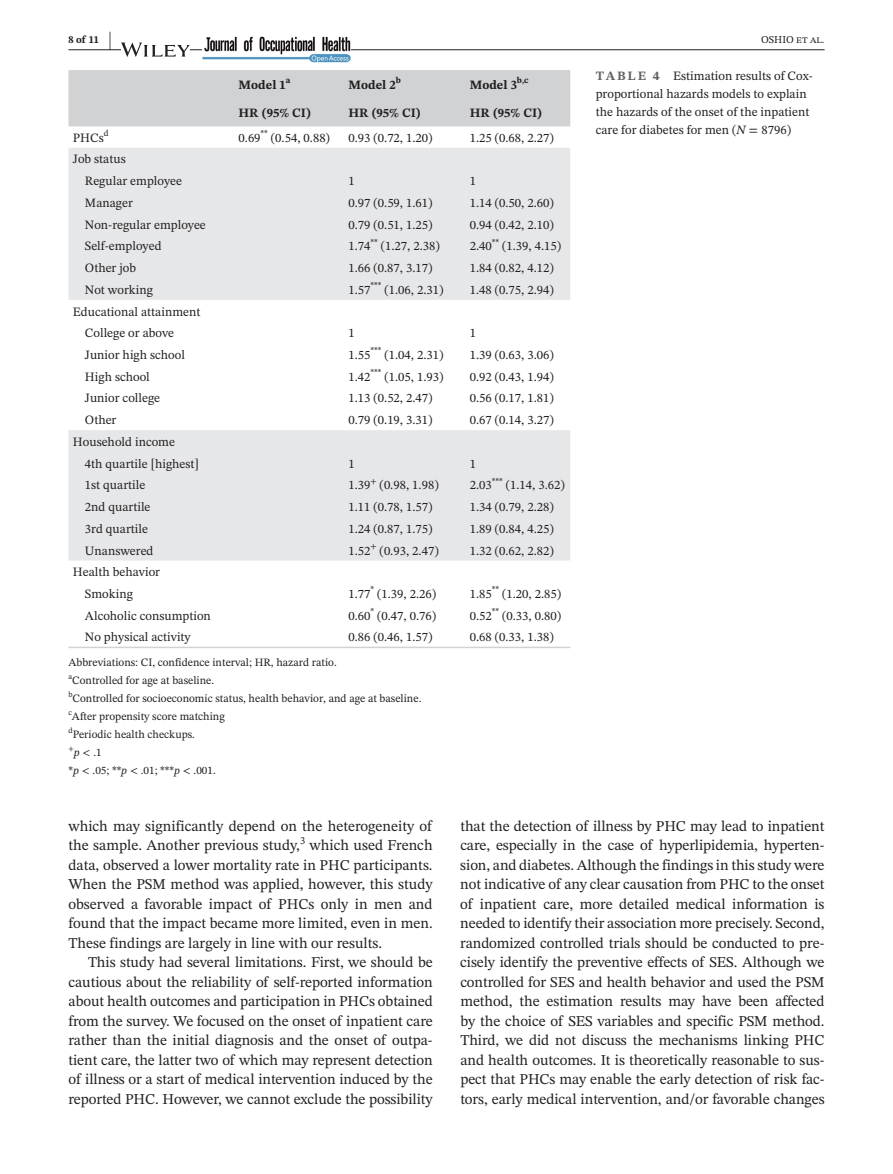
<style>
.page{position:relative;width:893px;height:1174px;background:#fff}
.page>*{position:absolute;margin:0;border:0;box-sizing:border-box;transform-origin:0 0}
.t1{font:15px/19.5px "STIX Two Text";color:#231f20;text-align:justify}
.t2{font:12.75px/21.8px "STIX Two Text";color:#231f20}
.t3{font:700 12.75px "STIX Two Text";color:#231f20}
.t4{font:11.25px/18px "STIX Two Text";color:#231f20}
.t5{font:10.5px "STIX Two Text";color:#231f20}
.t6{font:700 10.5px "STIX Two Text";color:#231f20}
.t7{font:8.85px "STIX Two Text";color:#231f20}
.t8{font:700 8.85px "STIX Two Text";color:#231f20}
.t9{font:7.8px "STIX Two Text";color:#231f20}
.t10{font:7.8px "STIX";color:#231f20}
.s1{font-size:21px}
.s2{font-style:italic}
.s3{font-weight:700;color:#636366}
</style>
<div class="page">
<hr style="left:68px;top:49px;width:756px;height:1px;background:#231f20">
<svg style="left:121px;top:43px;width:69px;height:14px"></svg>
<img style="left:202px;top:36px;width:149px;height:27px">
<div style="left:68px;top:70px;width:502px;height:56px;background:#d1d2d4"></div>
<svg style="left:68px;top:148px;width:502px;height:412px;fill:#e6e7e9"></svg>
<hr style="left:68px;top:646px;width:166px;height:2px;background:#d1d2d4">
<hr style="left:234px;top:646px;width:110px;height:2px;background:#d1d2d4">
<hr style="left:344px;top:646px;width:121px;height:2px;background:#d1d2d4">
<hr style="left:465px;top:646px;width:105px;height:2px;background:#d1d2d4">
<p class="t6" style="left:68px;top:32px;width:44px">8 of 11 <span class="s1">|</span></p>
<p class="t5" style="left:761px;top:32px;width:65px">OSHIO et al.</p>
<p class="t7" style="left:104px;top:127px;width:6px">d</p>
<p class="t2" style="left:73px;top:127px;width:32px">PHCs</p>
<p class="t2" style="left:85px;top:148px;width:99px;text-indent:-12px">Job status<br>Regular employee</p>
<p class="t3" style="left:239px;top:76px;width:49px">Model 1</p>
<p class="t8" style="left:286px;top:74px;width:6px">a</p>
<p class="t3" style="left:348px;top:76px;width:49px">Model 2</p>
<p class="t8" style="left:396px;top:74px;width:7px">b</p>
<p class="t3" style="left:470px;top:76px;width:49px">Model 3</p>
<p class="t8" style="left:517px;top:74px;width:13px">b,c</p>
<p class="t3" style="left:239px;top:104px;width:74px">HR (95% CI)</p>
<p class="t3" style="left:348px;top:104px;width:74px">HR (95% CI)</p>
<p class="t3" style="left:470px;top:104px;width:74px">HR (95% CI)</p>
<p class="t7" style="left:261px;top:127px;width:9px">**</p>
<p class="t2" style="left:271px;top:127px;width:61px">(0.54, 0.88)</p>
<p class="t2" style="left:348px;top:127px;width:86px">0.93 (0.72, 1.20)</p>
<p class="t2" style="left:470px;top:127px;width:86px">1.25 (0.68, 2.27)</p>
<p class="t2" style="left:239px;top:127px;width:24px">0.69</p>
<p class="t2" style="left:348px;top:170px;width:8px">1</p>
<p class="t2" style="left:470px;top:170px;width:8px">1</p>
<p class="t2" style="left:85px;top:192px;width:49px">Manager</p>
<p class="t2" style="left:348px;top:192px;width:86px">0.97 (0.59, 1.61)</p>
<p class="t2" style="left:470px;top:192px;width:86px">1.14 (0.50, 2.60)</p>
<p class="t2" style="left:85px;top:213px;width:122px">Non-regular employee</p>
<p class="t2" style="left:348px;top:213px;width:86px">0.79 (0.51, 1.25)</p>
<p class="t2" style="left:470px;top:213px;width:86px">0.94 (0.42, 2.10)</p>
<p class="t2" style="left:85px;top:235px;width:78px">Self-employed</p>
<p class="t2" style="left:348px;top:235px;width:93px">1.74<sup>**</sup> (1.27, 2.38)</p>
<p class="t2" style="left:470px;top:235px;width:24px">2.40</p>
<p class="t7" style="left:492px;top:235px;width:9px">**</p>
<p class="t2" style="left:502px;top:235px;width:61px">(1.39, 4.15)</p>
<p class="t2" style="left:85px;top:257px;width:53px">Other job</p>
<p class="t2" style="left:348px;top:257px;width:86px">1.66 (0.87, 3.17)</p>
<p class="t2" style="left:470px;top:257px;width:86px">1.84 (0.82, 4.12)</p>
<p class="t2" style="left:85px;top:279px;width:70px">Not working</p>
<p class="t2" style="left:348px;top:279px;width:97px">1.57<sup>***</sup> (1.06, 2.31)</p>
<p class="t2" style="left:470px;top:279px;width:86px">1.48 (0.75, 2.94)</p>
<p class="t2" style="left:85px;top:300px;width:117px;text-indent:-12px">Educational attainment<br>College or above</p>
<p class="t2" style="left:348px;top:322px;width:8px">1</p>
<p class="t2" style="left:470px;top:322px;width:8px">1</p>
<p class="t2" style="left:85px;top:344px;width:101px">Junior high school</p>
<p class="t2" style="left:348px;top:344px;width:97px">1.55<sup>***</sup> (1.04, 2.31)</p>
<p class="t2" style="left:470px;top:344px;width:86px">1.39 (0.63, 3.06)</p>
<p class="t2" style="left:85px;top:365px;width:66px">High school</p>
<p class="t2" style="left:348px;top:365px;width:97px">1.42<sup>***</sup> (1.05, 1.93)</p>
<p class="t2" style="left:470px;top:365px;width:86px">0.92 (0.43, 1.94)</p>
<p class="t2" style="left:85px;top:387px;width:77px">Junior college</p>
<p class="t2" style="left:348px;top:387px;width:86px">1.13 (0.52, 2.47)</p>
<p class="t2" style="left:470px;top:387px;width:86px">0.56 (0.17, 1.81)</p>
<p class="t2" style="left:85px;top:409px;width:33px">Other</p>
<p class="t2" style="left:348px;top:409px;width:86px">0.79 (0.19, 3.31)</p>
<p class="t2" style="left:470px;top:409px;width:86px">0.67 (0.14, 3.27)</p>
<p class="t2" style="left:85px;top:431px;width:116px;text-indent:-12px">Household income<br>4th quartile [highest]</p>
<p class="t2" style="left:348px;top:452px;width:8px">1</p>
<p class="t2" style="left:470px;top:452px;width:8px">1</p>
<p class="t2" style="left:85px;top:474px;width:62px">1st quartile</p>
<p class="t2" style="left:348px;top:474px;width:92px">1.39<sup>+</sup> (0.98, 1.98)</p>
<p class="t2" style="left:470px;top:474px;width:97px">2.03<sup>***</sup> (1.14, 3.62)</p>
<p class="t2" style="left:85px;top:496px;width:67px">2nd quartile</p>
<p class="t2" style="left:348px;top:496px;width:86px">1.11 (0.78, 1.57)</p>
<p class="t2" style="left:470px;top:496px;width:86px">1.34 (0.79, 2.28)</p>
<p class="t2" style="left:85px;top:517px;width:65px">3rd quartile</p>
<p class="t2" style="left:348px;top:517px;width:86px">1.24 (0.87, 1.75)</p>
<p class="t2" style="left:470px;top:517px;width:86px">1.89 (0.84, 4.25)</p>
<p class="t2" style="left:85px;top:539px;width:70px">Unanswered</p>
<p class="t2" style="left:348px;top:539px;width:92px">1.52<sup>+</sup> (0.93, 2.47)</p>
<p class="t2" style="left:470px;top:539px;width:86px">1.32 (0.62, 2.82)</p>
<p class="t2" style="left:85px;top:561px;width:77px;text-indent:-12px">Health behavior<br>Smoking</p>
<p class="t2" style="left:348px;top:583px;width:89px">1.77<sup>*</sup> (1.39, 2.26)</p>
<p class="t2" style="left:470px;top:583px;width:93px">1.85<sup>**</sup> (1.20, 2.85)</p>
<p class="t2" style="left:85px;top:604px;width:127px">Alcoholic consumption</p>
<p class="t2" style="left:348px;top:604px;width:89px">0.60<sup>*</sup> (0.47, 0.76)</p>
<p class="t2" style="left:470px;top:604px;width:24px">0.52</p>
<p class="t7" style="left:492px;top:604px;width:9px">**</p>
<p class="t2" style="left:502px;top:604px;width:61px">(0.33, 0.80)</p>
<p class="t2" style="left:85px;top:626px;width:107px">No physical activity</p>
<p class="t2" style="left:348px;top:626px;width:86px">0.86 (0.46, 1.57)</p>
<p class="t2" style="left:470px;top:626px;width:86px">0.68 (0.33, 1.38)</p>
<p class="t4" style="left:68px;top:653px;width:270px">Abbreviations: CI, confidence interval; HR, hazard ratio.</p>
<p class="t9" style="left:68px;top:671px;width:5px">a</p>
<p class="t4" style="left:72px;top:671px;width:143px">Controlled for age at baseline.</p>
<p class="t9" style="left:68px;top:689px;width:6px">b</p>
<p class="t4" style="left:73px;top:689px;width:350px">Controlled for socioeconomic status, health behavior, and age at baseline.</p>
<p class="t9" style="left:68px;top:707px;width:5px">c</p>
<p class="t4" style="left:72px;top:707px;width:154px">After propensity score matching</p>
<p class="t9" style="left:68px;top:725px;width:6px">d</p>
<p class="t4" style="left:73px;top:725px;width:124px">Periodic health checkups.</p>
<p class="t10" style="left:68px;top:743px;width:7px">+</p>
<p class="t4" style="left:68px;top:743px;width:149px;text-indent:5px"><span class="s2">p</span> &lt; .1<br>*<span class="s2">p</span> &lt; .05; **<span class="s2">p</span> &lt; .01; ***<span class="s2">p</span> &lt; .001.</p>
<p class="t2" style="left:596px;top:66px;width:219px;line-height:18px"><span class="s3">TABLE 4</span> Estimation results of Cox&shy;proportional hazards models to explain the hazards of the onset of the inpatient care for diabetes for men (<span class="s2">N</span> = 8796)</p>
<p class="t1" style="left:68px;top:816px;width:365px">which may significantly depend on the heterogeneity of the sample. Another previous study,</p>
<p class="t5" style="left:300px;top:832px;width:7px">3</p>
<p class="t1" style="left:68px;top:835px;width:366px;text-indent:241px">which used French data, observed a lower mortality rate in PHC participants.<br>When the PSM method was applied, however, this study observed a favorable impact of PHCs only in men and found that the impact became more limited, even in men.<br>These findings are largely in line with our results.</p>
<p class="t1" style="left:68px;top:952px;width:366px;text-indent:20px">This study had several limitations. First, we should be cautious about the reliability of self-reported information about health outcomes and participation in PHCs obtained from the survey. We focused on the onset of inpatient care rather than the initial diagnosis and the onset of outpa&shy;tient care, the latter two of which may represent detection of illness or a start of medical intervention induced by the reported PHC. However, we cannot exclude the possibility</p>
<p class="t1" style="left:460px;top:816px;width:366px">that the detection of illness by PHC may lead to inpatient care, especially in the case of hyperlipidemia, hyperten&shy;sion, and diabetes. Although the findings in this study were not indicative of any clear causation from PHC to the onset of inpatient care, more detailed medical information is needed to identify their association more precisely. Second, randomized controlled trials should be conducted to pre&shy;cisely identify the preventive effects of SES. Although we controlled for SES and health behavior and used the PSM method, the estimation results may have been affected by the choice of SES variables and specific PSM method.<br>Third, we did not discuss the mechanisms linking PHC and health outcomes. It is theoretically reasonable to sus&shy;pect that PHCs may enable the early detection of risk fac&shy;tors, early medical intervention, and/or favorable changes</p>
</div>
